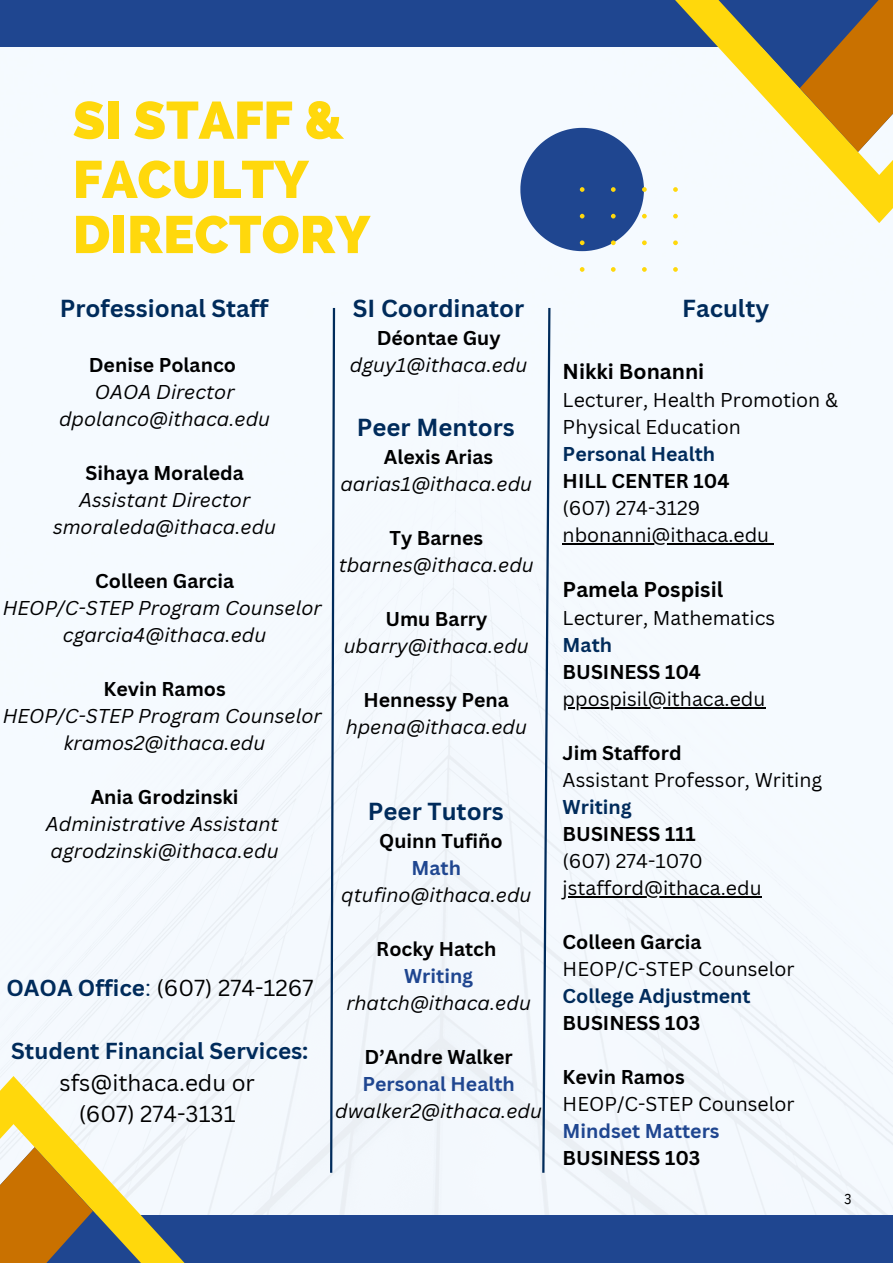
<style>
.page{position:relative;width:893px;height:1264px;background:#fff}
.page>*{position:absolute;margin:0;border:0;box-sizing:border-box;transform-origin:0 0}
.t1{font:800 52.5px/55.1px "Raleway";color:#ffd80c}
.t2{font:700 24px "Canva Sans";color:#002b5b}
.t3{font:700 22.5px/31.5px "Canva Sans";color:#002b5b;text-align:center}
.t4{font:22.5px "Canva Sans";color:#000}
.t5{font:700 21px "Canva Sans";color:#000}
.t6{font:italic 19.5px "Canva Sans";color:#000}
.t7{font:700 19.5px "Canva Sans";color:#000}
.t8{font:19.5px/27px "Canva Sans";color:#000}
.t9{font:700 19.5px "Canva Sans";color:#002b5b}
.t10{font:700 19.5px "Canva Sans";color:#1f4690}
.t11{font:14.55px "IBM Plex Sans Cond";color:#000}
.s1{font-weight:700;color:#002b5b}
.s2{color:#002b5b}
.s3{font-weight:400;color:#000}
</style>
<div class="page">
<div style="left:0;top:127px;width:892px;height:1088px;background:#f5fafe"></div>
<div style="left:0;top:0;width:892px;height:47px;background:#1f4690"></div>
<svg style="left:622px;top:0;width:270px;height:223px;fill:#f5fafe"></svg>
<div style="left:0;top:1215px;width:892px;height:47px;background:#1f4690"></div>
<svg style="left:0;top:1076px;width:271px;height:186px;fill:#f4f6fb"></svg>
<svg style="left:673px;top:187px;width:4px;height:5px"></svg>
<svg style="left:579px;top:267px;width:5px;height:5px"></svg>
<svg style="left:611px;top:267px;width:4px;height:5px"></svg>
<svg style="left:520px;top:128px;width:126px;height:123px"></svg>
<svg style="left:642px;top:267px;width:4px;height:5px"></svg>
<svg style="left:673px;top:214px;width:4px;height:4px"></svg>
<svg style="left:673px;top:240px;width:4px;height:5px"></svg>
<svg style="left:673px;top:267px;width:4px;height:5px"></svg>
<svg style="left:562px;top:543px;width:12px;height:1px"></svg>
<hr style="left:574px;top:543px;width:195px;height:1px;background:#000">
<hr style="left:562px;top:707px;width:203px;height:1px;background:#000">
<hr style="left:562px;top:896px;width:199px;height:1px;background:#000">
<svg style="left:329px;top:306px;width:7px;height:868px"></svg>
<svg style="left:541px;top:306px;width:10px;height:868px"></svg>
<p class="t1" style="left:73px;top:93px;width:272px">SI STAFF &amp;</p>
<p class="t1" style="left:73px;top:152px;width:298px">FACULTY<br>DIRECTORY</p>
<p class="t2" style="left:60px;top:291px;width:210px">Professional Staff</p>
<p class="t7" style="left:89px;top:351px;width:149px">Denise Polanco</p>
<p class="t6" style="left:95px;top:378px;width:141px">OAOA Director</p>
<p class="t6" style="left:59px;top:405px;width:213px">dpolanco@ithaca.edu</p>
<p class="t7" style="left:85px;top:459px;width:160px">Sihaya Moraleda</p>
<p class="t6" style="left:79px;top:486px;width:172px">Assistant Director</p>
<p class="t6" style="left:53px;top:513px;width:225px">smoraleda@ithaca.edu</p>
<p class="t7" style="left:95px;top:567px;width:140px">Colleen Garcia</p>
<p class="t6" style="left:3px;top:594px;width:320px">HEOP/C-STEP Program Counselor</p>
<p class="t6" style="left:63px;top:621px;width:205px">cgarcia4@ithaca.edu</p>
<p class="t7" style="left:103px;top:675px;width:124px">Kevin Ramos</p>
<p class="t6" style="left:3px;top:702px;width:320px">HEOP/C-STEP Program Counselor</p>
<p class="t6" style="left:64px;top:729px;width:203px">kramos2@ithaca.edu</p>
<p class="t7" style="left:91px;top:783px;width:149px">Ania Grodzinski</p>
<p class="t6" style="left:46px;top:810px;width:234px">Administrative Assistant</p>
<p class="t6" style="left:51px;top:837px;width:229px">agrodzinski@ithaca.edu</p>
<p class="t4" style="left:6px;top:972px;width:308px"><span class="s1">OAOA Office</span><span class="s2">:</span> (607) 274-1267</p>
<p class="t3" style="left:11px;top:1034px;width:299px">Student Financial Services: <span class="s3">sfs@ithaca.edu or</span></p>
<p class="t4" style="left:79px;top:1098px;width:158px">(607) 274-3131</p>
<p class="t2" style="left:353px;top:291px;width:173px">SI Coordinator</p>
<p class="t7" style="left:376px;top:324px;width:125px">Déontae Guy</p>
<p class="t6" style="left:350px;top:351px;width:179px">dguy1@ithaca.edu</p>
<p class="t2" style="left:357px;top:410px;width:159px">Peer Mentors</p>
<p class="t7" style="left:384px;top:443px;width:111px">Alexis Arias</p>
<p class="t6" style="left:340px;top:470px;width:193px">aarias1@ithaca.edu</p>
<p class="t7" style="left:389px;top:524px;width:95px">Ty Barnes</p>
<p class="t6" style="left:339px;top:551px;width:196px">tbarnes@ithaca.edu</p>
<p class="t7" style="left:385px;top:605px;width:103px">Umu Barry</p>
<p class="t6" style="left:343px;top:632px;width:187px">ubarry@ithaca.edu</p>
<p class="t7" style="left:363px;top:686px;width:147px">Hennessy Pena</p>
<p class="t6" style="left:345px;top:713px;width:183px">hpena@ithaca.edu</p>
<p class="t2" style="left:368px;top:794px;width:137px">Peer Tutors</p>
<p class="t7" style="left:379px;top:827px;width:125px">Quinn Tufiño</p>
<p class="t10" style="left:411px;top:854px;width:51px">Math</p>
<p class="t6" style="left:341px;top:881px;width:192px">qtufino@ithaca.edu</p>
<p class="t7" style="left:376px;top:935px;width:122px">Rocky Hatch</p>
<p class="t10" style="left:404px;top:962px;width:71px">Writing</p>
<p class="t6" style="left:346px;top:989px;width:186px">rhatch@ithaca.edu</p>
<p class="t7" style="left:364px;top:1043px;width:150px">D’Andre Walker</p>
<p class="t10" style="left:362px;top:1069px;width:154px">Personal Health</p>
<p class="t6" style="left:335px;top:1096px;width:208px">dwalker2@ithaca.edu</p>
<p class="t2" style="left:682px;top:291px;width:89px">Faculty</p>
<p class="t5" style="left:562px;top:356px;width:143px">Nikki Bonanni</p>
<p class="t8" style="left:562px;top:386px;width:277px">Lecturer, Health Promotion &amp;<br>Physical Education</p>
<p class="t9" style="left:562px;top:440px;width:154px">Personal Health</p>
<p class="t7" style="left:562px;top:467px;width:168px">HILL CENTER 104</p>
<p class="t8" style="left:562px;top:494px;width:139px">(607) 274-3129</p>
<p class="t8" style="left:562px;top:521px;width:208px">nbonanni@ithaca.edu</p>
<p class="t5" style="left:562px;top:574px;width:162px">Pamela Pospisil</p>
<p class="t8" style="left:562px;top:604px;width:214px">Lecturer, Mathematics</p>
<p class="t9" style="left:562px;top:631px;width:51px">Math</p>
<p class="t7" style="left:562px;top:658px;width:140px">BUSINESS 104</p>
<p class="t8" style="left:562px;top:685px;width:204px">ppospisil@ithaca.edu</p>
<p class="t7" style="left:562px;top:739px;width:120px">Jim Stafford</p>
<p class="t8" style="left:562px;top:766px;width:261px">Assistant Professor, Writing</p>
<p class="t9" style="left:562px;top:793px;width:71px">Writing</p>
<p class="t7" style="left:562px;top:820px;width:135px">BUSINESS 111</p>
<p class="t8" style="left:562px;top:847px;width:142px">(607) 274-1070</p>
<p class="t8" style="left:562px;top:874px;width:200px">jstafford@ithaca.edu</p>
<p class="t7" style="left:562px;top:928px;width:140px">Colleen Garcia</p>
<p class="t8" style="left:562px;top:955px;width:233px">HEOP/C-STEP Counselor</p>
<p class="t9" style="left:562px;top:982px;width:189px">College Adjustment</p>
<p class="t7" style="left:562px;top:1009px;width:139px">BUSINESS 103</p>
<p class="t7" style="left:562px;top:1063px;width:124px">Kevin Ramos</p>
<p class="t8" style="left:562px;top:1089px;width:233px">HEOP/C-STEP Counselor</p>
<p class="t10" style="left:562px;top:1117px;width:158px">Mindset Matters</p>
<p class="t7" style="left:562px;top:1144px;width:139px">BUSINESS 103</p>
<p class="t11" style="left:844px;top:1189px;width:9px">3</p>
</div>
